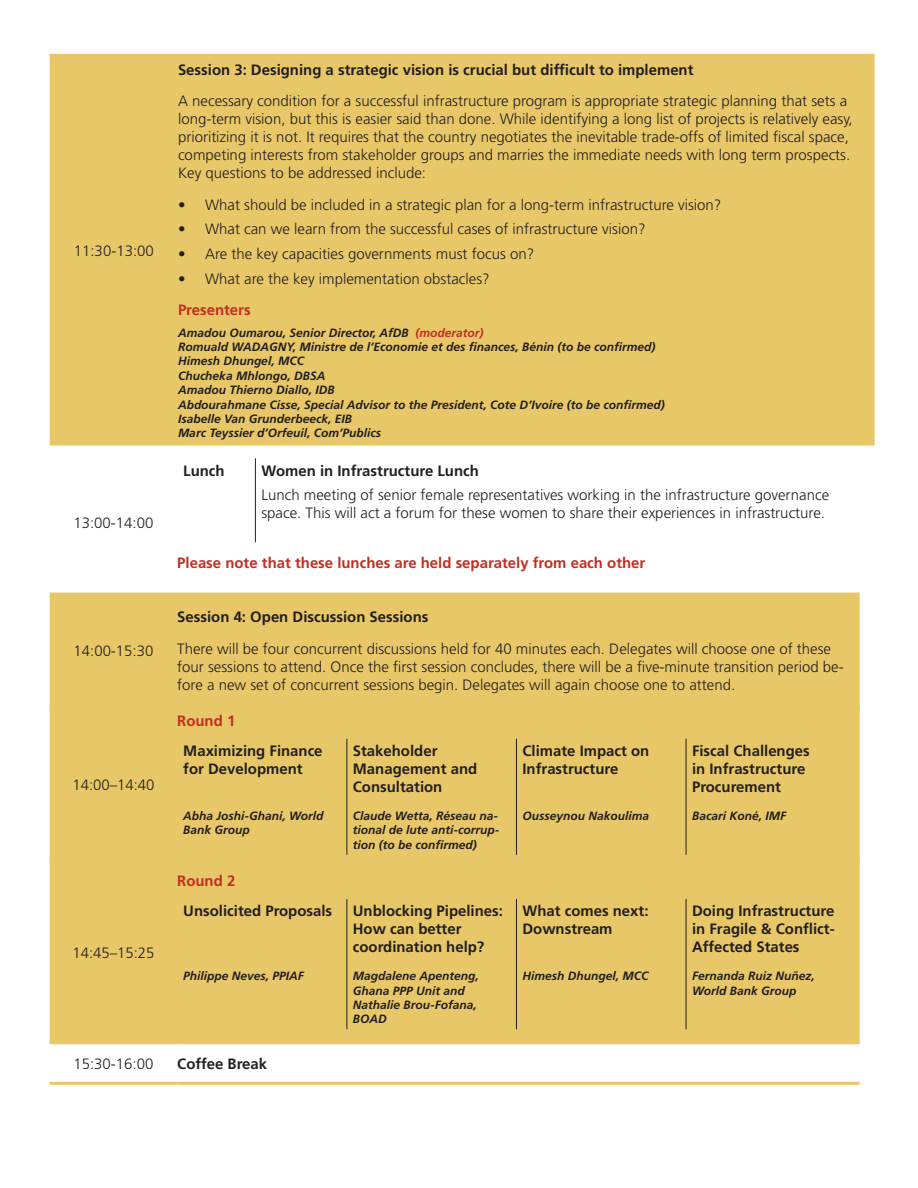
<style>
.page{position:relative;width:918px;height:1188px;background:#fff}
.page>*{position:absolute;margin:0;border:0;box-sizing:border-box;transform-origin:0 0}
.Paragraph{font:300 15px/18px "Frutiger LT Std";color:#231f20}
.Paragraph-2{font:700 15px/18px "Frutiger LT Std";color:#231f20}
.Paragraph-3{font:700 15px "Frutiger LT Std";color:#c22e21}
.Headings{font:700 15px "Frutiger LT Std";color:#231f20}
.Headings-2{font:700 15px "Frutiger LT Std";color:#c22e21}
.Paragraph-4{font:italic 700 12px/14.4px "Frutiger LT Std";color:#231f20}
.s1{color:#c22e21}
</style>
<div class="page">
<div style="left:50px;top:57px;width:825px;height:389px;background:#e8c768"></div>
<hr style="left:50px;top:54px;width:128px;height:3px;background:#e8c768">
<hr style="left:178px;top:54px;width:697px;height:3px;background:#e8c768">
<div style="left:50px;top:593px;width:810px;height:448px;background:#e8c768"></div>
<hr style="left:50px;top:706px;width:127px;height:4px;background:#e8c768">
<hr style="left:177px;top:706px;width:683px;height:4px;background:#e8c768">
<hr style="left:50px;top:860px;width:127px;height:3px;background:#e8c768">
<hr style="left:177px;top:860px;width:683px;height:3px;background:#e8c768">
<hr style="left:50px;top:1041px;width:127px;height:3px;background:#e8c768">
<hr style="left:177px;top:1041px;width:683px;height:3px;background:#e8c768">
<hr style="left:50px;top:1082px;width:127px;height:3px;background:#e8c768">
<hr style="left:177px;top:1082px;width:683px;height:3px;background:#e8c768">
<hr style="left:255px;top:458px;width:1px;height:84px;background:#231f20">
<hr style="left:346px;top:739px;width:1px;height:116px;background:#231f20">
<hr style="left:516px;top:739px;width:1px;height:116px;background:#231f20">
<hr style="left:686px;top:739px;width:1px;height:116px;background:#231f20">
<hr style="left:346px;top:899px;width:1px;height:130px;background:#231f20">
<hr style="left:516px;top:899px;width:1px;height:130px;background:#231f20">
<hr style="left:686px;top:899px;width:1px;height:130px;background:#231f20">
<p class="Paragraph" style="left:74px;top:242px;width:82px">11:30-13:00</p>
<p class="Paragraph" style="left:73px;top:514px;width:82px">13:00-14:00</p>
<p class="Paragraph" style="left:74px;top:642px;width:81px">14:00-15:30</p>
<p class="Paragraph" style="left:72px;top:776px;width:84px">14:00–14:40</p>
<p class="Paragraph" style="left:72px;top:944px;width:84px">14:45–15:25</p>
<p class="Paragraph-2" style="left:178px;top:61px;width:517px">Session 3: Designing a strategic vision is crucial but difficult to implement</p>
<p class="Paragraph" style="left:178px;top:92px;width:676px">A necessary condition for a successful infrastructure program is appropriate strategic planning that sets a long-term vision, but this is easier said than done. While identifying a long list of projects is relatively easy, prioritizing it is not. It requires that the country negotiates the inevitable trade-offs of limited fiscal space, competing interests from stakeholder groups and marries the immediate needs with long term prospects.<br>Key questions to be addressed include:</p>
<p class="Paragraph" style="left:178px;top:196px;width:545px">• What should be included in a strategic plan for a long-term infrastructure vision?</p>
<p class="Paragraph" style="left:178px;top:220px;width:469px">• What can we learn from the successful cases of infrastructure vision?</p>
<p class="Paragraph" style="left:178px;top:245px;width:358px">• Are the key capacities governments must focus on?</p>
<p class="Paragraph" style="left:178px;top:270px;width:313px">• What are the key implementation obstacles?</p>
<p class="Headings-2" style="left:178px;top:301px;width:74px">Presenters</p>
<p class="Paragraph-4" style="left:178px;top:325px;width:488px">Amadou Oumarou, Senior Director, AfDB <span class="s1">(moderator)<br></span>Romuald WADAGNY, Ministre de l’Economie et des finances, Bénin (to be confirmed)<br>Himesh Dhungel, MCC<br>Chucheka Mhlongo, DBSA<br>Amadou Thierno Diallo, IDB<br>Abdourahmane Cisse, Special Advisor to the President, Cote D’Ivoire (to be confirmed)<br>Isabelle Van Grunderbeeck, EIB<br>Marc Teyssier d’Orfeuil, Com’Publics</p>
<p class="Paragraph-2" style="left:183px;top:461px;width:43px">Lunch</p>
<p class="Headings" style="left:261px;top:462px;width:219px">Women in Infrastructure Lunch</p>
<p class="Paragraph" style="left:261px;top:486px;width:569px">Lunch meeting of senior female representatives working in the infrastructure governance space. This will act a forum for these women to share their experiences in infrastructure.</p>
<p class="Paragraph-3" style="left:177px;top:554px;width:470px">Please note that these lunches are held separately from each other</p>
<p class="Paragraph-2" style="left:177px;top:608px;width:253px">Session 4: Open Discussion Sessions</p>
<p class="Paragraph" style="left:177px;top:640px;width:668px">There will be four concurrent discussions held for 40 minutes each. Delegates will choose one of these four sessions to attend. Once the first session concludes, there will be a five-minute transition period be&shy;fore a new set of concurrent sessions begin. Delegates will again choose one to attend.</p>
<p class="Paragraph-3" style="left:177px;top:712px;width:60px">Round 1</p>
<p class="Paragraph-2" style="left:183px;top:742px;width:141px">Maximizing Finance for Development</p>
<p class="Paragraph-4" style="left:183px;top:809px;width:142px">Abha Joshi-Ghani, World<br>Bank Group</p>
<p class="Paragraph-3" style="left:177px;top:872px;width:60px">Round 2</p>
<p class="Paragraph-2" style="left:183px;top:902px;width:150px">Unsolicited Proposals</p>
<p class="Paragraph-4" style="left:183px;top:969px;width:122px">Philippe Neves, PPIAF</p>
<p class="Paragraph-2" style="left:353px;top:742px;width:126px">Stakeholder<br>Management and<br>Consultation</p>
<p class="Paragraph-4" style="left:353px;top:809px;width:148px">Claude Wetta, Réseau na&shy;tional de lute anti-corrup&shy;tion (to be confirmed)</p>
<p class="Paragraph-2" style="left:522px;top:742px;width:128px">Climate Impact on<br>Infrastructure</p>
<p class="Paragraph-4" style="left:522px;top:809px;width:128px">Ousseynou Nakoulima</p>
<p class="Paragraph-2" style="left:353px;top:902px;width:152px">Unblocking Pipelines:<br>How can better coordination help?</p>
<p class="Paragraph-4" style="left:353px;top:969px;width:128px">Magdalene Apenteng,<br>Ghana PPP Unit and<br>Nathalie Brou-Fofana,<br>BOAD</p>
<p class="Paragraph-2" style="left:522px;top:902px;width:128px">What comes next:<br>Downstream</p>
<p class="Paragraph-4" style="left:522px;top:969px;width:127px">Himesh Dhungel, MCC</p>
<p class="Paragraph-2" style="left:692px;top:742px;width:119px">Fiscal Challenges in Infrastructure<br>Procurement</p>
<p class="Paragraph-4" style="left:692px;top:809px;width:96px">Bacari Koné, IMF</p>
<p class="Paragraph-2" style="left:692px;top:902px;width:144px;text-align:justify">Doing Infrastructure in Fragile &amp; Conflict-Affected States</p>
<p class="Paragraph-4" style="left:692px;top:969px;width:124px">Fernanda Ruiz Nuñez,<br>World Bank Group</p>
<p class="Paragraph" style="left:73px;top:1055px;width:82px">15:30-16:00</p>
<p class="Paragraph-2" style="left:177px;top:1055px;width:91px">Coffee Break</p>
</div>
